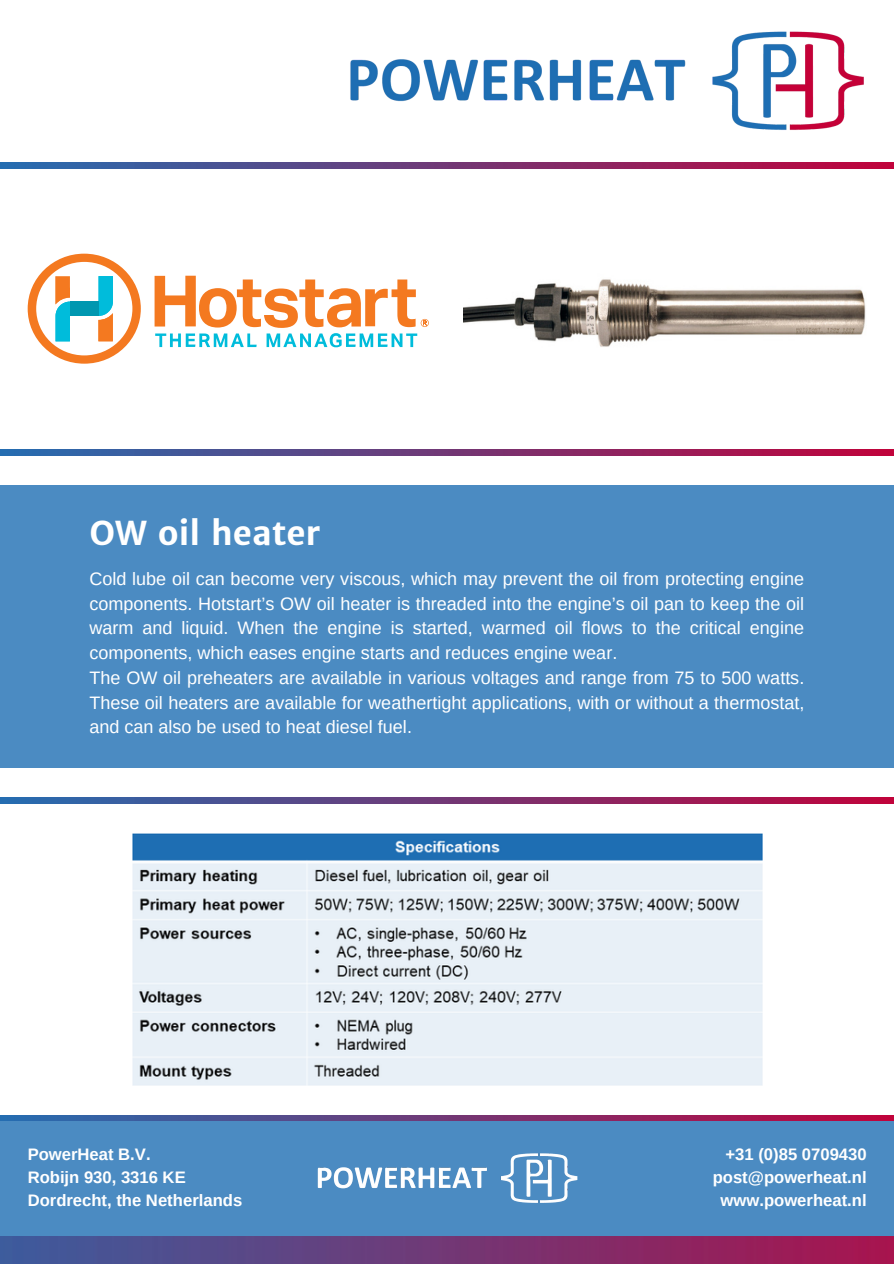
<style>
.page{position:relative;width:894px;height:1264px;background:#fff}
.page>*{position:absolute;margin:0;border:0;box-sizing:border-box;transform-origin:0 0}
.t1{font:700 33px "Merriweather Sans";color:#fff}
.t2{font:18px/24.8px "Arimo";color:#fff;text-align:justify}
.t3{font:700 16.65px "Arimo";color:#fff}
</style>
<div class="page">
<div style="left:0;top:485px;width:893px;height:282px;background:#4b8bc2"></div>
<img style="left:350px;top:31px;width:514px;height:99px">
<img style="left:0;top:449px;width:893px;height:6px">
<img style="left:0;top:163px;width:893px;height:5px">
<img style="left:0;top:798px;width:893px;height:5px">
<div style="left:0;top:1117px;width:893px;height:146px;background:#4b8bc2"></div>
<img style="left:0;top:1115px;width:893px;height:5px">
<img style="left:0;top:1236px;width:893px;height:27px">
<img style="left:317px;top:1153px;width:261px;height:50px">
<svg style="left:28px;top:254px;width:400px;height:109px"></svg>
<div style="left:70px;top:301px;width:28px;height:15px;background:#0097b0"></div>
<img style="left:463px;top:279px;width:403px;height:68px">
<img style="left:132px;top:833px;width:630px;height:252px">
<p class="t1" style="left:89px;top:513px;width:233px">OW oil heater</p>
<p class="t2" style="left:89px;top:566px;width:716px">Cold lube oil can become very viscous, which may prevent the oil from protecting engine components. Hotstart’s OW oil heater is threaded into the engine’s oil pan to keep the oil warm and liquid. When the engine is started, warmed oil flows to the critical engine components, which eases engine starts and reduces engine wear.</p>
<p class="t2" style="left:89px;top:665px;width:716px">The OW oil preheaters are available in various voltages and range from 75 to 500 watts.<br>These oil heaters are available for weathertight applications, with or without a thermostat, and can also be used to heat diesel fuel.</p>
<p class="t3" style="left:28px;top:1145px;width:124px">PowerHeat B.V.</p>
<p class="t3" style="left:28px;top:1167px;width:159px">Robijn 930, 3316 KE</p>
<p class="t3" style="left:28px;top:1190px;width:216px">Dordrecht, the Netherlands</p>
<p class="t3" style="left:725px;top:1145px;width:143px">+31 (0)85 0709430</p>
<p class="t3" style="left:712px;top:1167px;width:155px">post@powerheat.nl</p>
<p class="t3" style="left:720px;top:1190px;width:147px">www.powerheat.nl</p>
</div>
